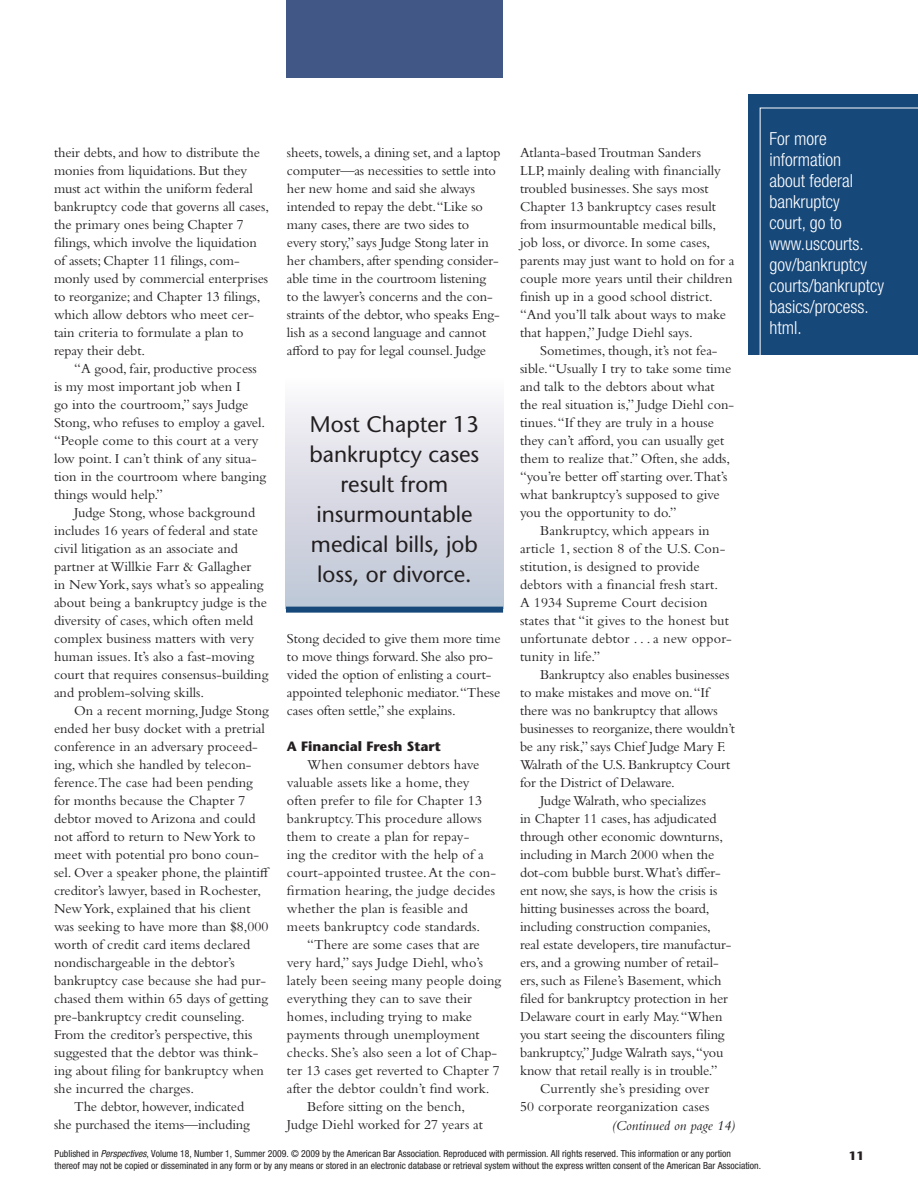
<style>
.page{position:relative;width:918px;height:1188px;background:#fff}
.page>*{position:absolute;margin:0;border:0;box-sizing:border-box;transform-origin:0 0}
.pull_quote{font:500 22.5px/30px "Stone Sans Std";color:#231f20;text-align:center}
.body{font:300 condensed 18px/21px "Helvetica Neue LT Std";color:#fff}
.body-2{font:14.25px/18px "Bembo Std";color:#231f20}
.t1{font:italic 14.25px "Bembo Std";color:#231f20}
.subhead{font:700 13.5px "Stone Sans Std";color:#231f20}
.t2{font:700 12px "Stone Sans Std";color:#231f20}
.t3{font:condensed 9.75px "Helvetica Neue LT Std";color:#231f20}
.s1{font-style:italic}
</style>
<div class="page">
<div style="left:749px;top:94px;width:169px;height:262px;background:#16487a"></div>
<svg style="left:760px;top:108px;width:158px;height:248px"></svg>
<div style="left:287px;top:0;width:216px;height:77px;background:#415886"></div>
<div style="left:286px;top:377px;width:217px;height:232px;background:linear-gradient(to bottom,#fbf7fa,#bcc4d4)"></div>
<div style="left:286px;top:607px;width:217px;height:6px;background:#16487a"></div>
<p class="body-2" style="left:54px;top:143px;width:217px">their debts, and how to distribute the monies from liquidations. But they must act within the uniform federal bankruptcy code that governs all cases, the primary ones being Chapter 7 filings, which involve the liquidation of assets; Chapter 11 filings, com&shy;monly used by commercial enterprises to reorganize; and Chapter 13 filings, which allow debtors who meet cer&shy;tain criteria to formulate a plan to repay their debt.</p>
<p class="body-2" style="left:54px;top:359px;width:214px;text-indent:20px">“A good, fair, productive process is my most important job when I<br>go into the courtroom,” says Judge<br>Stong, who refuses to employ a gavel. “People come to this court at a very low point. I can’t think of any situa&shy;tion in the courtroom where banging things would help.”</p>
<p class="body-2" style="left:54px;top:503px;width:216px;text-indent:20px">Judge Stong, whose background includes 16 years of federal and state civil litigation as an associate and partner at Willkie Farr &amp; Gallagher<br>in New York, says what’s so appealing about being a bankruptcy judge is the diversity of cases, which often meld complex business matters with very human issues. It’s also a fast-moving court that requires consensus-building and problem-solving skills.</p>
<p class="body-2" style="left:54px;top:701px;width:217px;text-indent:20px">On a recent morning, Judge Stong ended her busy docket with a pretrial conference in an adversary proceed&shy;ing, which she handled by telecon&shy;ference.The case had been pending for months because the Chapter 7 debtor moved to Arizona and could not afford to return to New York to meet with potential pro bono coun&shy;sel. Over a speaker phone, the plaintiff creditor’s lawyer, based in Rochester, New York, explained that his client was seeking to have more than $8,000 worth of credit card items declared nondischargeable in the debtor’s bankruptcy case because she had pur&shy;chased them within 65 days of getting pre-bankruptcy credit counseling.<br>From the creditor’s perspective, this suggested that the debtor was think&shy;ing about filing for bankruptcy when she incurred the charges.</p>
<p class="body-2" style="left:54px;top:1097px;width:197px;text-indent:20px">The debtor, however, indicated she purchased the items—including</p>
<p class="body-2" style="left:287px;top:143px;width:214px">sheets, towels, a dining set, and a laptop computer—as necessities to settle into her new home and said she always intended to repay the debt.“Like so many cases, there are two sides to every story,” says Judge Stong later in her chambers, after spending consider&shy;able time in the courtroom listening to the lawyer’s concerns and the con&shy;straints of the debtor, who speaks Eng&shy;lish as a second language and cannot afford to pay for legal counsel. Judge</p>
<p class="pull_quote" style="left:310px;top:410px;width:171px">Most Chapter 13 bankruptcy cases result from insurmountable medical bills, job loss, or divorce.</p>
<p class="body-2" style="left:287px;top:629px;width:215px">Stong decided to give them more time to move things forward. She also pro&shy;vided the option of enlisting a court&shy;appointed telephonic mediator.“These cases often settle,” she explains.</p>
<p class="subhead" style="left:287px;top:738px;width:156px">A Financial Fresh Start</p>
<p class="body-2" style="left:287px;top:755px;width:211px;text-indent:20px">When consumer debtors have valuable assets like a home, they often prefer to file for Chapter 13 bankruptcy. This procedure allows them to create a plan for repay-<br>ing the creditor with the help of a court-appointed trustee. At the con&shy;firmation hearing, the judge decides whether the plan is feasible and meets bankruptcy code standards.</p>
<p class="body-2" style="left:287px;top:935px;width:216px;text-indent:20px">“There are some cases that are very hard,” says Judge Diehl, who’s lately been seeing many people doing everything they can to save their homes, including trying to make payments through unemployment checks. She’s also seen a lot of Chap&shy;ter 13 cases get reverted to Chapter 7 after the debtor couldn’t find work.</p>
<p class="body-2" style="left:287px;top:1097px;width:198px;text-align:center">Before sitting on the bench,<br>Judge Diehl worked for 27 years at</p>
<p class="body-2" style="left:520px;top:143px;width:216px">Atlanta-based Troutman Sanders<br>LLP, mainly dealing with financially troubled businesses. She says most Chapter 13 bankruptcy cases result from insurmountable medical bills, job loss, or divorce. In some cases, parents may just want to hold on for a couple more years until their children finish up in a good school district. “And you’ll talk about ways to make that happen,” Judge Diehl says.</p>
<p class="body-2" style="left:520px;top:341px;width:216px;text-indent:20px">Sometimes, though, it’s not fea&shy;sible. “Usually I try to take some time and talk to the debtors about what the real situation is,” Judge Diehl con&shy;tinues. “If they are truly in a house they can’t afford, you can usually get them to realize that.” Often, she adds, “you’re better off starting over.That’s what bankruptcy’s supposed to give you the opportunity to do.”</p>
<p class="body-2" style="left:520px;top:521px;width:213px;text-indent:20px">Bankruptcy, which appears in article 1, section 8 of the U.S. Con&shy;stitution, is designed to provide debtors with a financial fresh start.<br>A 1934 Supreme Court decision states that “it gives to the honest but unfortunate debtor . . . a new oppor&shy;tunity in life.”</p>
<p class="body-2" style="left:520px;top:665px;width:217px;text-indent:20px">Bankruptcy also enables businesses to make mistakes and move on.“If there was no bankruptcy that allows businesses to reorganize, there wouldn’t be any risk,” says Chief Judge Mary F.<br>Walrath of the U.S. Bankruptcy Court for the District of Delaware.</p>
<p class="body-2" style="left:520px;top:791px;width:213px;text-indent:20px">Judge Walrath, who specializes<br>in Chapter 11 cases, has adjudicated through other economic downturns, including in March 2000 when the dot-com bubble burst.What’s differ&shy;ent now, she says, is how the crisis is hitting businesses across the board, including construction companies, real estate developers, tire manufactur&shy;ers, and a growing number of retail&shy;ers, such as Filene’s Basement, which filed for bankruptcy protection in her Delaware court in early May. “When you start seeing the discounters filing bankruptcy,” Judge Walrath says, “you know that retail really is in trouble.”</p>
<p class="body-2" style="left:520px;top:1079px;width:191px;text-align:right">Currently she’s presiding over<br>50 corporate reorganization cases</p>
<p class="t1" style="left:612px;top:1117px;width:125px">(Continued on page 14)</p>
<p class="body" style="left:769px;top:128px;width:116px">For more information<br>about federal bankruptcy<br>court, go to www.uscourts. gov/bankruptcy courts/bankruptcy basics/process. html.</p>
<p class="t3" style="left:55px;top:1148px;width:678px">Published in <span class="s1">Perspectives</span>, Volume 18, Number 1, Summer 2009. © 2009 by the American Bar Association. Reproduced with permission. All rights reserved. This information or any portion</p>
<p class="t2" style="left:849px;top:1148px;width:17px">11</p>
<p class="t3" style="left:55px;top:1160px;width:708px">thereof may not be copied or disseminated in any form or by any means or stored in an electronic database or retrieval system without the express written consent of the American Bar Association.</p>
</div>
